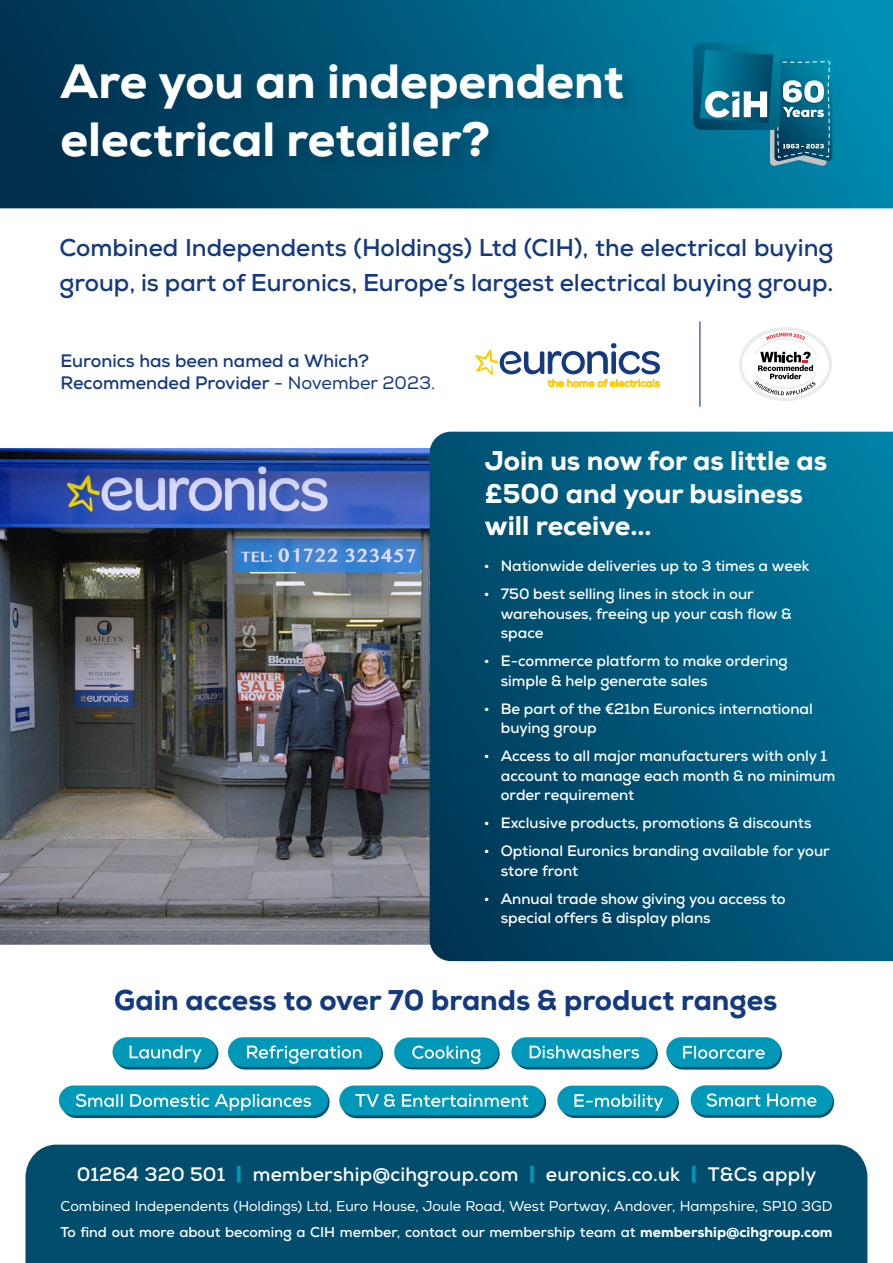
<style>
.page{position:relative;width:893px;height:1263px;background:#fff}
.page>*{position:absolute;margin:0;border:0;box-sizing:border-box;transform-origin:0 0}
.t1{font:800 48px/57.6px "Euronics";color:#fff}
.t2{font:800 28.5px "Euronics";color:#143981}
.t3{font:800 27px/32.4px "Euronics";color:#fff}
.t4{font:700 24.3px/34.5px "Euronics";color:#143981}
.t5{font:700 19.5px "Euronics";letter-spacing:.01em;color:#fff}
.t6{font:700 18px/21.6px "Euronics";color:#143981}
.t7{font:700 15px/19.5px "Euronics";color:#fff}
.t8{font:14.25px/25.5px "Euronics";color:#fff}
.s1{font-weight:400}
.s2{font-weight:900;color:#0098b8}
.s3{font-weight:700}
.s4{font-weight:800}
</style>
<div class="page">
<div style="left:26px;top:1144px;width:841px;height:119px;background:#004d6d"></div>
<div style="left:739px;top:327px;width:93px;height:74px;border:3px solid #ebebeb;border-radius:50%"></div>
<svg style="left:754px;top:333px;width:63px;height:62px"></svg>
<svg style="left:475px;top:343px;width:185px;height:44px"></svg>
<hr style="left:699px;top:322px;width:1px;height:84px;background:#1d4487">
<div style="left:692px;top:1086px;width:142px;height:32px;background:#004d6d;border-radius:16px"></div>
<svg style="left:559px;top:1086px;width:120px;height:32px"></svg>
<div style="left:341px;top:1087px;width:205px;height:31px;background:#004d6d;border-radius:16px"></div>
<div style="left:61px;top:1087px;width:269px;height:31px;background:#004d6d;border-radius:16px"></div>
<div style="left:668px;top:1038px;width:114px;height:31px;background:#004d6d;border-radius:16px"></div>
<div style="left:513px;top:1038px;width:145px;height:31px;background:#004d6d;border-radius:16px"></div>
<div style="left:396px;top:1038px;width:104px;height:31px;background:#004d6d;border-radius:16px"></div>
<div style="left:229px;top:1038px;width:154px;height:31px;background:#004d6d;border-radius:16px"></div>
<div style="left:114px;top:1038px;width:104px;height:31px;background:#004d6d;border-radius:16px"></div>
<div style="left:112px;top:1037px;width:105px;height:30px;background:#0098b8;border-radius:15px"></div>
<svg style="left:130px;top:1045px;width:72px;height:17px"></svg>
<div style="left:228px;top:1037px;width:154px;height:30px;background:#0098b8;border-radius:15px"></div>
<svg style="left:247px;top:1045px;width:115px;height:19px"></svg>
<div style="left:394px;top:1037px;width:105px;height:30px;background:#0098b8;border-radius:15px"></div>
<svg style="left:412px;top:1046px;width:68px;height:18px"></svg>
<div style="left:511px;top:1037px;width:145px;height:30px;background:#0098b8;border-radius:15px"></div>
<svg style="left:530px;top:1045px;width:109px;height:13px"></svg>
<div style="left:666px;top:1037px;width:115px;height:30px;background:#0098b8;border-radius:15px"></div>
<svg style="left:683px;top:1046px;width:82px;height:13px"></svg>
<div style="left:59px;top:1085px;width:269px;height:30px;background:#0098b8;border-radius:15px"></div>
<svg style="left:76px;top:1094px;width:235px;height:17px"></svg>
<div style="left:339px;top:1085px;width:205px;height:30px;background:#0098b8;border-radius:15px"></div>
<svg style="left:355px;top:1094px;width:173px;height:13px"></svg>
<div style="left:557px;top:1086px;width:121px;height:29px;background:#0098b8;border-radius:15px"></div>
<svg style="left:574px;top:1094px;width:89px;height:17px"></svg>
<div style="left:691px;top:1085px;width:142px;height:30px;background:#0098b8;border-radius:15px"></div>
<svg style="left:706px;top:1093px;width:110px;height:13px"></svg>
<img style="left:0;top:448px;width:430px;height:497px">
<svg style="left:430px;top:432px;width:463px;height:529px;background:#00587a"></svg>
<svg style="left:0;top:0;width:893px;height:208px;background:#005d7f"></svg>
<div style="left:61px;top:64px;width:579px;height:110px;background:#002d4c;opacity:.3"></div>
<svg style="left:693px;top:43px;width:139px;height:123px;background:#217c98"></svg>
<h1 class="t1" style="left:61px;top:53px;width:565px">Are you an independent electrical retailer?</h1>
<h3 class="t4" style="left:60px;top:230px;width:775px">Combined Independents (Holdings) Ltd (CIH), the electrical buying group, is part of Euronics, Europe’s largest electrical buying group.</h3>
<p class="t6" style="left:61px;top:350px;width:377px">Euronics has been named a Which?<br>Recommended Provider <span class="s1">- November 2023.</span></p>
<h3 class="t3" style="left:485px;top:445px;width:344px">Join us now for as little as £500 and your business will receive...</h3>
<p class="t7" style="left:484px;top:556px;width:327px">• Nationwide deliveries up to 3 times a week</p>
<p class="t7" style="left:501px;top:584px;width:292px;text-indent:-17px">• 750 best selling lines in stock in our warehouses, freeing up your cash flow &amp; space</p>
<p class="t7" style="left:501px;top:651px;width:288px;text-indent:-17px">• E-commerce platform to make ordering simple &amp; help generate sales</p>
<p class="t7" style="left:501px;top:699px;width:314px;text-indent:-17px">• Be part of the €21bn Euronics international buying group</p>
<p class="t7" style="left:501px;top:746px;width:336px;text-indent:-17px">• Access to all major manufacturers with only 1 account to manage each month &amp; no minimum order requirement</p>
<p class="t7" style="left:484px;top:813px;width:329px">• Exclusive products, promotions &amp; discounts</p>
<p class="t7" style="left:501px;top:841px;width:331px;text-indent:-17px">• Optional Euronics branding available for your store front</p>
<p class="t7" style="left:501px;top:889px;width:286px;text-indent:-17px">• Annual trade show giving you access to special offers &amp; display plans</p>
<h2 class="t2" style="left:114px;top:982px;width:665px">Gain access to over 70 brands &amp; product ranges</h2>
<h3 class="t5" style="left:77px;top:1162px;width:741px">01264 320 501 <span class="s2">|</span> membership@cihgroup.com <span class="s2">|</span> euronics.co.uk <span class="s2">|</span> T&amp;Cs apply</h3>
<p class="t8" style="left:60px;top:1194px;width:774px">Combined Independents (Holdings) Ltd, Euro House, Joule Road, West Portway, Andover, Hampshire, SP10 3GD<br><span class="s3">To find out more about becoming a CIH member, contact our membership team at</span> <span class="s4">membership@cihgroup.com</span></p>
</div>
